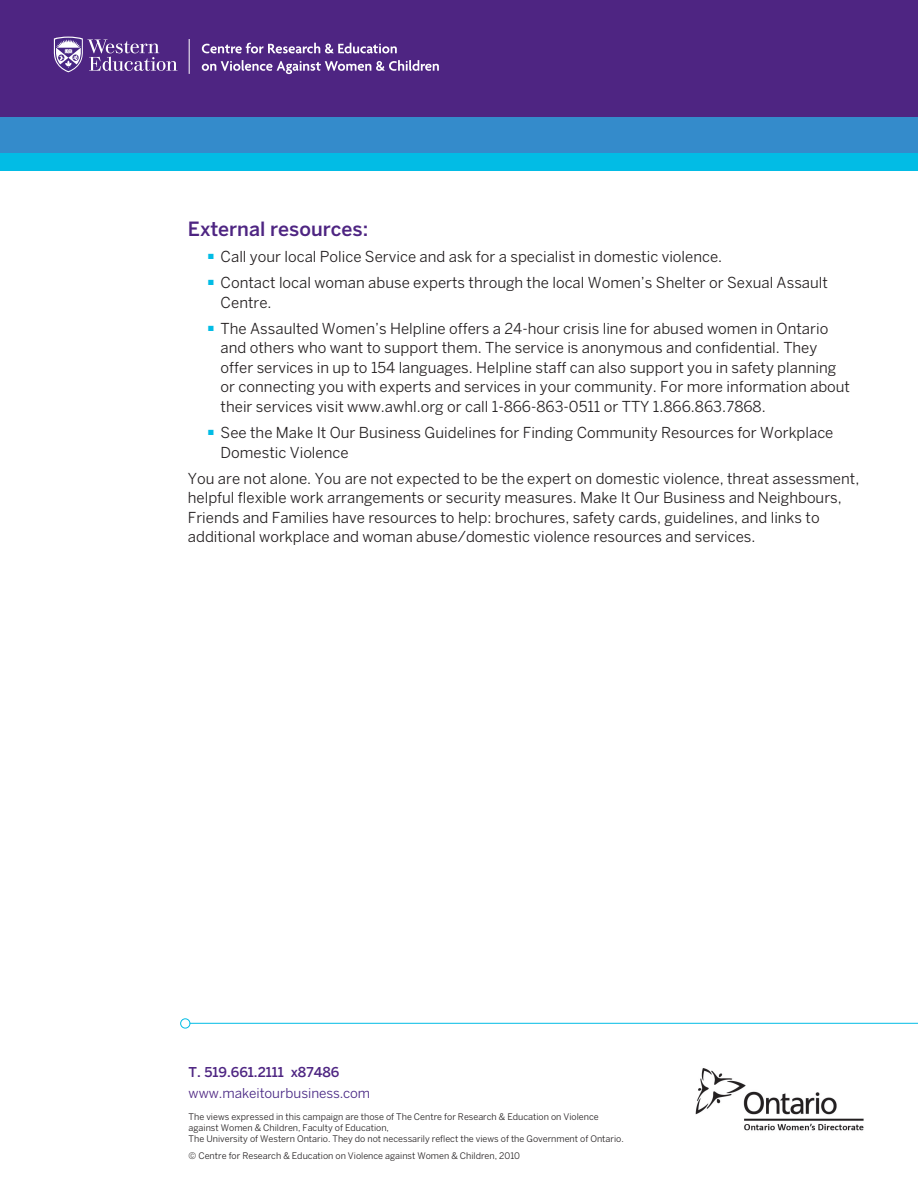
<style>
.page{position:relative;width:918px;height:1188px;background:#fff}
.page>*{position:absolute;margin:0;border:0;box-sizing:border-box;transform-origin:0 0}
.t1{font:500 19.5px "Benton Sans";color:#4e2582}
.t2{font:15px/19.5px "Benton Sans";color:#231f20}
.t3{font:13.5px "Benton Sans";color:#472683}
.t4{font:500 13.5px "Benton Sans";color:#4e2582}
.t5{font:9px/10.8px "Benton Sans";color:#231f20}
.s1{color:#4e2582}
</style>
<div class="page">
<hr style="left:190px;top:1023px;width:728px;height:1px;background:#02bce5">
<div style="left:180px;top:1018px;width:10px;height:10px;border:1px solid #02bce5;border-radius:50%"></div>
<img style="left:695px;top:1068px;width:169px;height:63px">
<div style="left:0;top:0;width:918px;height:119px;background:#4e2582"></div>
<div style="left:0;top:118px;width:918px;height:38px;background:#348bcb"></div>
<div style="left:0;top:153px;width:918px;height:18px;background:#02bce5"></div>
<svg style="left:54px;top:37px;width:123px;height:35px"></svg>
<hr style="left:189px;top:39px;width:1px;height:35px;background:#fff">
<svg style="left:202px;top:43px;width:195px;height:10px"></svg>
<svg style="left:202px;top:60px;width:237px;height:14px"></svg>
<p class="t1" style="left:188px;top:217px;width:182px">External resources:</p>
<p class="t2" style="left:208px;top:247px;width:516px"><sup>■</sup> Call your local Police Service and ask for a specialist in domestic violence.</p>
<p class="t2" style="left:221px;top:273px;width:609px;text-indent:-12px"><sup>■</sup> Contact local woman abuse experts through the local Women’s Shelter or Sexual Assault<br>Centre.</p>
<p class="t2" style="left:221px;top:319px;width:631px;text-indent:-12px"><sup>■</sup> The Assaulted Women’s Helpline offers a 24-hour crisis line for abused women in Ontario and others who want to support them. The service is anonymous and confidential. They offer services in up to 154 languages. Helpline staff can also support you in safety planning or connecting you with experts and services in your community. For more information about their services visit www.awhl.org or call 1-866-863-0511 or TTY 1.866.863.7868.</p>
<p class="t2" style="left:221px;top:423px;width:614px;text-indent:-12px"><sup>■</sup> See the Make It Our Business Guidelines for Finding Community Resources for Workplace<br>Domestic Violence</p>
<p class="t2" style="left:188px;top:469px;width:673px">You are not alone. You are not expected to be the expert on domestic violence, threat assessment, helpful flexible work arrangements or security measures. Make It Our Business and Neighbours, Friends and Families have resources to help: brochures, safety cards, guidelines, and links to additional workplace and woman abuse/domestic violence resources and services.</p>
<p class="t4" style="left:189px;top:1064px;width:152px">T. 519.661.2111 x87486</p>
<p class="t3" style="left:189px;top:1086px;width:183px"><span class="s1">www.</span>makeitourbusiness.com</p>
<p class="t5" style="left:189px;top:1111px;width:412px">The views expressed in this campaign are those of The Centre for Research &amp; Education on Violence against Women &amp; Children, Faculty of Education,</p>
<p class="t5" style="left:189px;top:1133px;width:437px">The University of Western Ontario. They do not necessarily reflect the views of the Government of Ontario.</p>
<p class="t5" style="left:189px;top:1150px;width:333px">© Centre for Research &amp; Education on Violence against Women &amp; Children, 2010</p>
</div>
